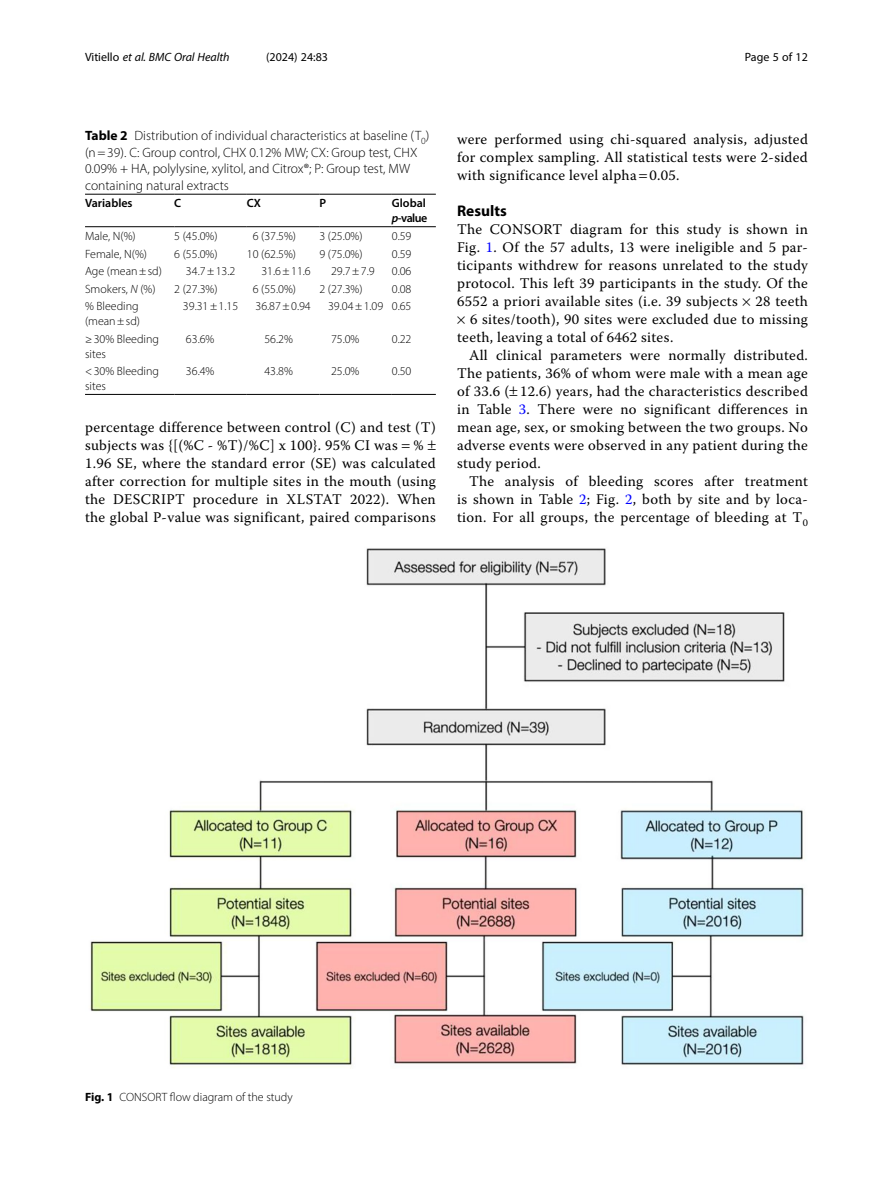
<style>
.page{position:relative;width:893px;height:1191px;background:#fff}
.page>*{position:absolute;margin:0;border:0;box-sizing:border-box;transform-origin:0 0}
.Head_1{font:700 15.45px "Myriad Pro";color:#000}
.Body_Text_Indent{font:14.7px/18px "Warnock Pro";letter-spacing:.02em;color:#000;text-align:justify}
.Body_Text{font:14.7px "Warnock Pro";letter-spacing:.02em;color:#000}
.Table_Caption{font:300 13.5px/16.5px "Myriad Pro";color:#000}
.Table_Body_Tab2_Deci{font:300 12px "Myriad Pro";color:#000}
.Table_Body{font:300 12px/15px "Myriad Pro";color:#000}
.Figure_Caption{font:300 12px "Myriad Pro";color:#000}
.t1{font:italic 12px "Myriad Pro";color:#000}
.Table_Head{font:600 12px/15px "Myriad Pro";color:#000}
.t2{font:12px "Myriad Pro";color:#000}
.s1{font-style:normal}
.s2{font-weight:700}
.s3{font-style:italic}
.s4{color:#00f}
</style>
<div class="page">
<hr style="left:85px;top:226px;width:89px;height:1px;background:#000">
<hr style="left:174px;top:194px;width:73px;height:1px;background:#000">
<hr style="left:174px;top:226px;width:73px;height:1px;background:#000">
<hr style="left:247px;top:194px;width:72px;height:1px;background:#000">
<hr style="left:247px;top:226px;width:72px;height:1px;background:#000">
<hr style="left:319px;top:194px;width:73px;height:1px;background:#000">
<hr style="left:319px;top:226px;width:73px;height:1px;background:#000">
<hr style="left:392px;top:194px;width:44px;height:1px;background:#000">
<hr style="left:392px;top:226px;width:44px;height:1px;background:#000">
<hr style="left:85px;top:394px;width:89px;height:1px;background:#000">
<hr style="left:174px;top:394px;width:73px;height:1px;background:#000">
<hr style="left:247px;top:394px;width:72px;height:1px;background:#000">
<hr style="left:319px;top:394px;width:73px;height:1px;background:#000">
<hr style="left:392px;top:394px;width:44px;height:1px;background:#000">
<hr style="left:85px;top:194px;width:89px;height:1px;background:#000">
<img style="left:90px;top:548px;width:714px;height:520px">
<p class="t1" style="left:85px;top:50px;width:146px"><span class="s1">Vitiello</span> et al. BMC Oral Health</p>
<p class="t2" style="left:266px;top:50px;width:63px">(2024) 24:83</p>
<p class="t2" style="left:745px;top:50px;width:65px">Page 5 of 12</p>
<p class="Table_Caption" style="left:85px;top:128px;width:346px"><span class="s2">Table 2</span> Distribution of individual characteristics at baseline (T<sub>0</sub>) (n=39). C: Group control, CHX 0.12% MW; CX: Group test, CHX 0.09% + HA, polylysine, xylitol, and Citrox®; P: Group test, MW containing natural extracts</p>
<p class="Table_Head" style="left:85px;top:196px;width:49px">Variables</p>
<p class="Table_Head" style="left:174px;top:196px;width:9px">C</p>
<p class="Table_Head" style="left:247px;top:196px;width:16px">CX</p>
<p class="Table_Head" style="left:319px;top:196px;width:8px">P</p>
<p class="Table_Head" style="left:392px;top:196px;width:37px">Global <span class="s3">p</span>-value</p>
<p class="Table_Body" style="left:85px;top:228px;width:52px">Male, N(%)</p>
<p class="Table_Body_Tab2_Deci" style="left:174px;top:229px;width:45px">5 (45.0%)</p>
<p class="Table_Body_Tab2_Deci" style="left:253px;top:229px;width:45px">6 (37.5%)</p>
<p class="Table_Body_Tab2_Deci" style="left:319px;top:229px;width:45px">3 (25.0%)</p>
<p class="Table_Body_Tab2_Deci" style="left:392px;top:229px;width:21px">0.59</p>
<p class="Table_Body" style="left:85px;top:246px;width:64px">Female, N(%)</p>
<p class="Table_Body_Tab2_Deci" style="left:174px;top:246px;width:45px">6 (55.0%)</p>
<p class="Table_Body_Tab2_Deci" style="left:247px;top:246px;width:51px">10 (62.5%)</p>
<p class="Table_Body_Tab2_Deci" style="left:319px;top:246px;width:45px">9 (75.0%)</p>
<p class="Table_Body" style="left:392px;top:246px;width:21px">0.59</p>
<p class="Table_Body" style="left:85px;top:263px;width:78px">Age (mean±sd)</p>
<p class="Table_Body_Tab2_Deci" style="left:186px;top:264px;width:51px">34.7±13.2</p>
<p class="Table_Body_Tab2_Deci" style="left:261px;top:264px;width:51px">31.6±11.6</p>
<p class="Table_Body_Tab2_Deci" style="left:331px;top:264px;width:45px">29.7±7.9</p>
<p class="Table_Body_Tab2_Deci" style="left:392px;top:264px;width:21px">0.06</p>
<p class="Table_Body" style="left:85px;top:281px;width:72px">Smokers, <span class="s3">N</span> (%)</p>
<p class="Table_Body_Tab2_Deci" style="left:174px;top:281px;width:45px">2 (27.3%)</p>
<p class="Table_Body_Tab2_Deci" style="left:253px;top:281px;width:45px">6 (55.0%)</p>
<p class="Table_Body_Tab2_Deci" style="left:319px;top:281px;width:45px">2 (27.3%)</p>
<p class="Table_Body_Tab2_Deci" style="left:392px;top:281px;width:21px">0.08</p>
<p class="Table_Body" style="left:85px;top:298px;width:57px">% Bleeding (mean±sd)</p>
<p class="Table_Body_Tab2_Deci" style="left:183px;top:299px;width:57px">39.31±1.15</p>
<p class="Table_Body_Tab2_Deci" style="left:255px;top:299px;width:57px">36.87±0.94</p>
<p class="Table_Body_Tab2_Deci" style="left:328px;top:299px;width:57px">39.04±1.09</p>
<p class="Table_Body_Tab2_Deci" style="left:392px;top:299px;width:21px">0.65</p>
<p class="Table_Body" style="left:85px;top:331px;width:76px">≥30% Bleeding sites</p>
<p class="Table_Body_Tab2_Deci" style="left:186px;top:331px;width:30px">63.6%</p>
<p class="Table_Body_Tab2_Deci" style="left:264px;top:331px;width:30px">56.2%</p>
<p class="Table_Body_Tab2_Deci" style="left:331px;top:331px;width:30px">75.0%</p>
<p class="Table_Body_Tab2_Deci" style="left:392px;top:331px;width:21px">0.22</p>
<p class="Table_Body" style="left:85px;top:363px;width:76px">&lt;30% Bleeding sites</p>
<p class="Table_Body_Tab2_Deci" style="left:186px;top:364px;width:30px">36.4%</p>
<p class="Table_Body_Tab2_Deci" style="left:264px;top:364px;width:30px">43.8%</p>
<p class="Table_Body_Tab2_Deci" style="left:331px;top:364px;width:30px">25.0%</p>
<p class="Table_Body_Tab2_Deci" style="left:392px;top:364px;width:21px">0.50</p>
<p class="Body_Text_Indent" style="left:85px;top:418px;width:352px;text-align:left">percentage difference between control (C) and test (T) subjects was {[(%C - %T)/%C] x 100}. 95% CI was % 1.96 SE, where the standard error (SE) was calculated after correction for multiple sites in the mouth (using the DESCRIPT procedure in XLSTAT 2022). When the global P-value was significant, paired comparisons</p>
<p class="Body_Text_Indent" style="left:457px;top:130px;width:352px">were performed using chi-squared analysis, adjusted for complex sampling. All statistical tests were 2-sided with significance level alpha 0.05.</p>
<p class="Head_1" style="left:457px;top:201px;width:51px">Results</p>
<p class="Body_Text" style="left:457px;top:220px;width:352px">The CONSORT diagram for this study is shown in</p>
<p class="Body_Text" style="left:457px;top:238px;width:352px">Fig. <span class="s4">1</span>. Of the 57 adults, 13 were ineligible and 5 par-</p>
<p class="Body_Text" style="left:457px;top:256px;width:352px">ticipants withdrew for reasons unrelated to the study</p>
<p class="Body_Text" style="left:457px;top:274px;width:352px">protocol. This left 39 participants in the study. Of the</p>
<p class="Body_Text" style="left:457px;top:292px;width:352px">6552 a priori available sites (i.e. 39 subjects 28 teeth</p>
<p class="Body_Text" style="left:470px;top:310px;width:339px">6 sites/tooth), 90 sites were excluded due to missing</p>
<p class="Body_Text" style="left:457px;top:328px;width:218px">teeth, leaving a total of 6462 sites.</p>
<p class="Body_Text_Indent" style="left:457px;top:346px;width:352px;text-indent:12px">All clinical parameters were normally distributed.<br>The patients, 36% of whom were male with a mean age of 33.6 ( 12.6) years, had the characteristics described in Table <span class="s4">3</span>. There were no significant differences in mean age, sex, or smoking between the two groups. No adverse events were observed in any patient during the study period.</p>
<p class="Body_Text_Indent" style="left:457px;top:472px;width:352px;text-indent:12px">The analysis of bleeding scores after treatment is shown in Table <span class="s4">2</span>; Fig. <span class="s4">2</span>, both by site and by loca&shy;tion. For all groups, the percentage of bleeding at T<sub>0</sub></p>
<p class="Figure_Caption" style="left:85px;top:1089px;width:209px"><span class="s2">Fig. 1</span> CONSORT flow diagram of the study</p>
</div>
